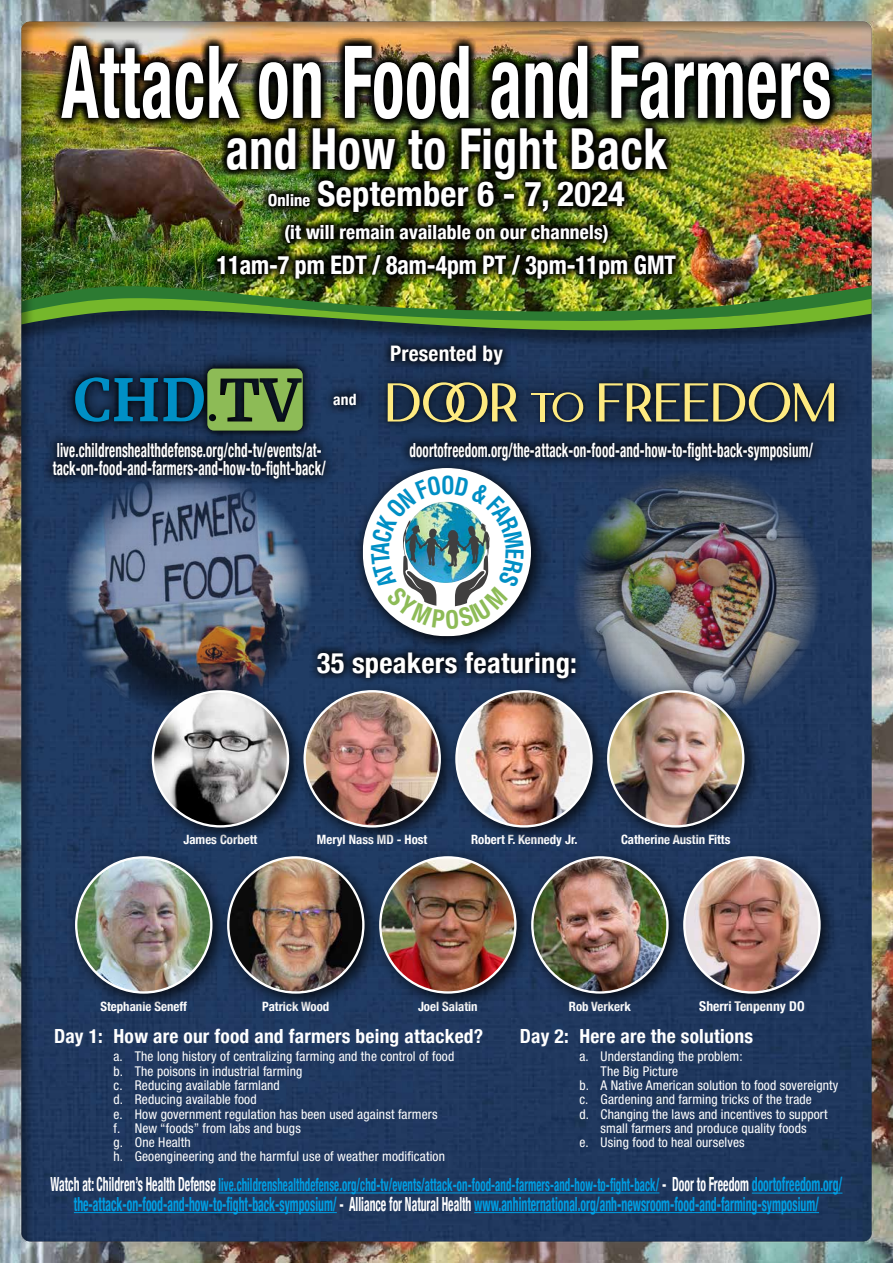
<style>
.page{position:relative;width:893px;height:1263px;background:#fff}
.page>*{position:absolute;margin:0;border:0;box-sizing:border-box;transform-origin:0 0}
.t1{font:700 condensed 100.8px "Helvetica Neue";letter-spacing:.015em;color:#fff;scale:.66 1}
.t2{font:700 condensed 56.4px "Helvetica Neue";letter-spacing:.02em;color:#fff;scale:.84 1}
.t3{font:700 condensed 34.5px "Helvetica Neue";letter-spacing:.01em;color:#fff}
.t4{font:700 condensed 28.5px "Helvetica Neue";letter-spacing:.01em;color:#fff}
.t5{font:700 condensed 25.5px "Helvetica Neue";color:#fff;scale:.93 1}
.t6{font:700 condensed 24px "Helvetica LT Std";color:#008fc5;scale:.93 1}
.t7{font:700 condensed 21.45px "Helvetica Neue";letter-spacing:.01em;color:#fff}
.t8{font:700 condensed 19.5px/18px "Helvetica Neue";letter-spacing:.01em;color:#fff;scale:.67 1}
.t9{font:700 condensed 19.5px "Helvetica Neue";color:#009fe3;scale:.6 1}
.t10{font:700 condensed 19.5px "Helvetica Neue";letter-spacing:.01em;color:#fff}
.t11{font:700 condensed 18px "Helvetica Neue";letter-spacing:.01em;color:#009fe3;scale:.6 1}
.t12{font:700 condensed 15.6px "Helvetica Neue";color:#fff}
.t13{font:700 condensed 13.65px "Helvetica Neue";color:#fff}
.t14{font:condensed 13.5px/14.2px "Helvetica Neue LT Std";letter-spacing:.01em;color:#fff}
.t15{font:700 condensed 12.9px "Helvetica Neue";color:#fff}
.s1{font-size:16.5px}
.s2{font-size:19.5px;color:#fff}
.s3{font-size:19.5px}
.s4{color:#fff}
</style>
<div class="page">
<div style="left:0;top:0;width:893px;height:1263px;background:#000;opacity:.4"></div>
<hr style="left:219px;top:1192px;width:440px;height:1px;background:#009fe3">
<hr style="left:752px;top:1192px;width:90px;height:1px;background:#009fe3">
<hr style="left:74px;top:1212px;width:263px;height:1px;background:#009fe3">
<hr style="left:474px;top:1212px;width:345px;height:1px;background:#009fe3">
<svg style="left:309px;top:643px;width:275px;height:39px"></svg>
<svg style="left:310px;top:644px;width:273px;height:38px;background:#12223b"></svg>
<svg style="left:382px;top:337px;width:129px;height:19px;background:#14243d"></svg>
<div style="left:323px;top:383px;width:44px;height:33px;background:#1f3a60"></div>
<svg style="left:325px;top:387px;width:35px;height:25px"></svg>
<svg style="left:60px;top:352px;width:259px;height:80px;background:#1c3355"></svg>
<svg style="left:75px;top:369px;width:228px;height:62px;background:#346459"></svg>
<svg style="left:360px;top:356px;width:501px;height:93px;background:#1b3254"></svg>
<svg style="left:388px;top:382px;width:129px;height:40px;background:#666a55"></svg>
<svg style="left:532px;top:392px;width:51px;height:30px"></svg>
<hr style="left:541px;top:394px;width:4px;height:28px;background:#feea80">
<svg style="left:599px;top:382px;width:235px;height:40px;background:#5c6153"></svg>
<svg style="left:400px;top:432px;width:423px;height:38px;background:#152742"></svg>
<img style="left:261px;top:188px;width:371px;height:32px">
<img style="left:219px;top:128px;width:455px;height:59px">
<img style="left:53px;top:36px;width:785px;height:92px">
<svg style="left:42px;top:432px;width:294px;height:57px"></svg>
<svg style="left:43px;top:432px;width:293px;height:56px;background:#15253e"></svg>
<svg style="left:210px;top:246px;width:474px;height:40px"></svg>
<img style="left:210px;top:247px;width:474px;height:38px">
<img style="left:277px;top:216px;width:339px;height:34px">
<div style="left:143px;top:682px;width:164px;height:163px;background:#000;opacity:.75"></div>
<img style="left:153px;top:691px;width:135px;height:135px;border-radius:68px">
<div style="left:599px;top:682px;width:163px;height:163px;background:#000;opacity:.75"></div>
<img style="left:608px;top:691px;width:135px;height:135px;border-radius:68px">
<div style="left:67px;top:848px;width:163px;height:163px;background:#000;opacity:.75"></div>
<img style="left:76px;top:857px;width:135px;height:135px;border-radius:68px">
<div style="left:371px;top:848px;width:163px;height:163px;background:#000;opacity:.75"></div>
<img style="left:380px;top:857px;width:135px;height:135px;border-radius:68px">
<div style="left:523px;top:848px;width:163px;height:163px;background:#000;opacity:.75"></div>
<img style="left:532px;top:857px;width:135px;height:135px;border-radius:68px">
<div style="left:675px;top:848px;width:163px;height:163px;background:#000;opacity:.75"></div>
<img style="left:684px;top:857px;width:135px;height:135px;border-radius:68px">
<div style="left:447px;top:682px;width:164px;height:163px;background:#000;opacity:.75"></div>
<img style="left:456px;top:691px;width:135px;height:135px;border-radius:68px">
<div style="left:295px;top:682px;width:164px;height:163px;background:#000;opacity:.75"></div>
<img style="left:305px;top:691px;width:135px;height:135px;border-radius:68px">
<div style="left:219px;top:848px;width:163px;height:163px;background:#000;opacity:.75"></div>
<img style="left:228px;top:857px;width:135px;height:135px;border-radius:68px">
<svg style="left:363px;top:468px;width:168px;height:168px"></svg>
<h1 class="t1" style="left:61px;top:-2px;width:1168px">Attack on Food and Farmers</h1>
<h2 class="t2" style="left:226px;top:102px;width:527px">and How to Fight Back</h2>
<h3 class="t3" style="left:268px;top:165px;width:358px"><span class="s1">Online</span> September 6 - 7, 2024</h3>
<h3 class="t10" style="left:284px;top:216px;width:326px">(it will remain available on our channels)</h3>
<h3 class="t5" style="left:217px;top:243px;width:495px">11am-7 pm EDT / 8am-4pm PT / 3pm-11pm GMT</h3>
<p class="t12" style="left:333px;top:386px;width:25px">and</p>
<h3 class="t8" style="left:53px;top:439px;width:409px">live.childrenshealthdefense.org/chd-tv/events/at&shy;tack-on-food-and-farmers-and-how-to-fight-back/</h3>
<h3 class="t7" style="left:390px;top:336px;width:114px">Presented by</h3>
<h3 class="t8" style="left:410px;top:439px;width:604px">doortofreedom.org/the-attack-on-food-and-how-to-fight-back-symposium/</h3>
<h3 class="t6" style="left:441px;top:470px;width:16px">O</h3>
<h3 class="t4" style="left:317px;top:639px;width:262px">35 speakers featuring:</h3>
<p class="t15" style="left:183px;top:829px;width:75px">James Corbett</p>
<p class="t15" style="left:621px;top:829px;width:111px">Catherine Austin Fitts</p>
<p class="t15" style="left:317px;top:829px;width:112px">Meryl Nass MD - Host</p>
<p class="t15" style="left:471px;top:829px;width:108px">Robert F. Kennedy Jr.</p>
<p class="t15" style="left:100px;top:995px;width:88px">Stephanie Seneff</p>
<p class="t15" style="left:418px;top:995px;width:61px">Joel Salatin</p>
<p class="t15" style="left:569px;top:995px;width:64px">Rob Verkerk</p>
<p class="t13" style="left:699px;top:995px;width:107px">Sherri Tenpenny DO</p>
<p class="t15" style="left:262px;top:995px;width:69px">Patrick Wood</p>
<h3 class="t10" style="left:54px;top:1020px;width:431px">Day 1: How are our food and farmers being attacked?</h3>
<p class="t14" style="left:114px;top:1049px;width:342px">a. The long history of centralizing farming and the control of food b. The poisons in industrial farming<br>c. Reducing available farmland<br>d. Reducing available food<br>e. How government regulation has been used against farmers<br>f. New “foods” from labs and bugs<br>g. One Health<br>h. Geoengineering and the harmful use of weather modification</p>
<h3 class="t11" style="left:51px;top:1170px;width:1321px"><span class="s2">Watch at: Children’s Health Defense</span> live.childrenshealthdefense.org/chd-tv/events/attack-on-food-and-farmers-and-how-to-fight-back/ <span class="s2">- Door to Freedom</span> <span class="s3">doortofreedom.org/</span></h3>
<h3 class="t9" style="left:74px;top:1187px;width:1243px">the-attack-on-food-and-how-to-fight-back-symposium/ <span class="s4">- Alliance for Natural Health</span> www.anhinternational.org/anh-newsroom-food-and-farming-symposium/</h3>
<h3 class="t10" style="left:520px;top:1020px;width:235px">Day 2: Here are the solutions</h3>
<p class="t14" style="left:579px;top:1049px;width:165px">a. Understanding the problem:</p>
<p class="t14" style="left:601px;top:1064px;width:79px">The Big Picture</p>
<p class="t14" style="left:579px;top:1078px;width:261px">b. A Native American solution to food sovereignty</p>
<p class="t14" style="left:579px;top:1092px;width:234px">c. Gardening and farming tricks of the trade</p>
<p class="t14" style="left:579px;top:1106px;width:250px">d. Changing the laws and incentives to support</p>
<p class="t14" style="left:601px;top:1121px;width:207px">small farmers and produce quality foods</p>
<p class="t14" style="left:579px;top:1135px;width:167px">e. Using food to heal ourselves</p>
</div>
